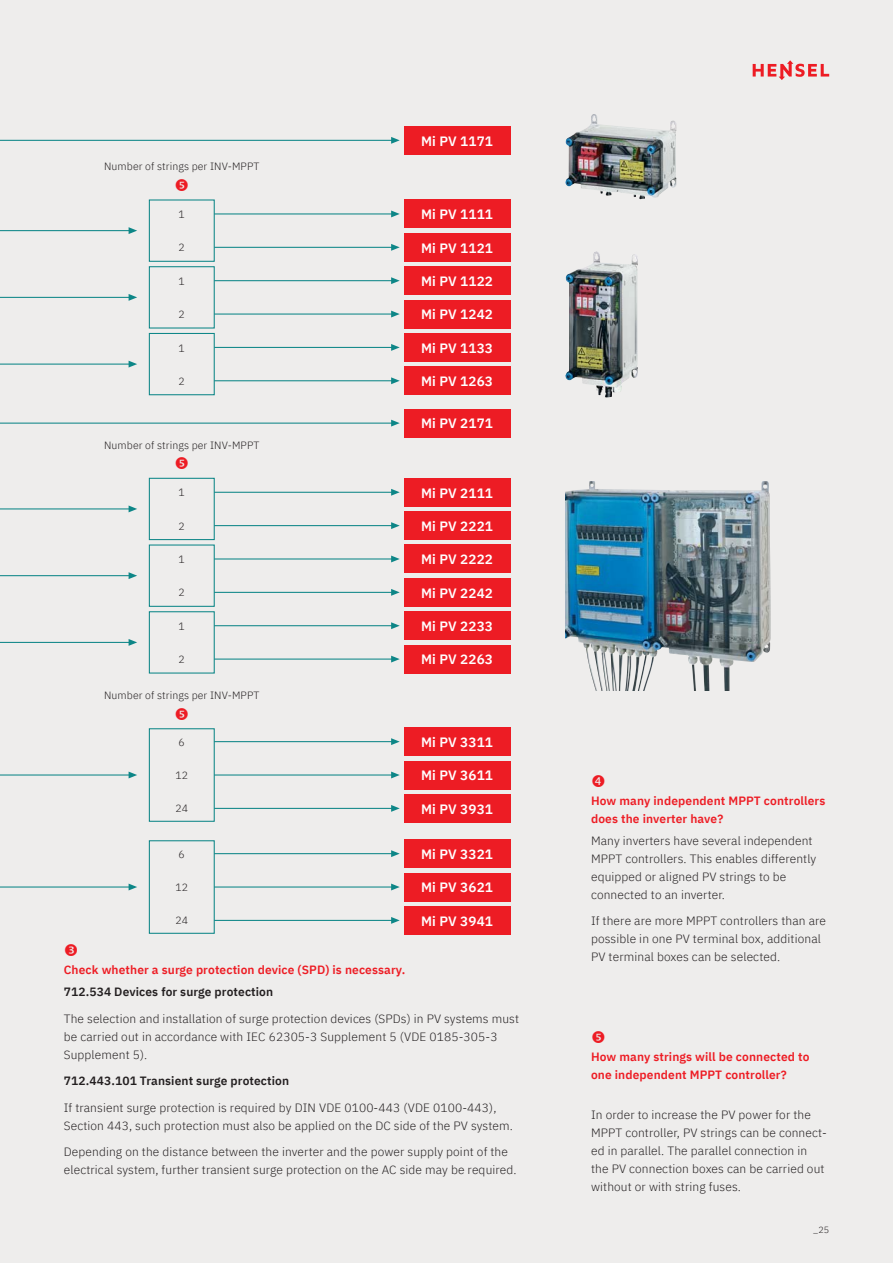
<style>
.page{position:relative;width:893px;height:1263px;background:#eeedec}
.page>*{position:absolute;margin:0;border:0;box-sizing:border-box;transform-origin:0 0}
.t1{font:600 13.5px "IBM Plex Sans";letter-spacing:.01em;color:#fff}
.t2{font:300 12px/18px "IBM Plex Sans";letter-spacing:.01em;color:#231f20}
.t3{font:600 12px/18px "IBM Plex Sans";letter-spacing:.01em;color:#ed1c24}
.t4{font:600 12px "IBM Plex Sans";letter-spacing:.01em;color:#231f20}
.t5{font:300 10.5px "IBM Plex Sans";letter-spacing:.01em;color:#231f20}
.t6{font:300 9px "IBM Plex Sans";color:#231f20}
</style>
<div class="page">
<svg style="left:753px;top:60px;width:76px;height:20px"></svg>
<img style="left:566px;top:482px;width:204px;height:208px">
<img style="left:565px;top:114px;width:111px;height:85px">
<img style="left:565px;top:251px;width:73px;height:146px">
<hr style="left:0;top:140px;width:396px;height:1px;background:#0d8687">
<svg style="left:391px;top:137px;width:9px;height:7px"></svg>
<hr style="left:0;top:297px;width:133px;height:1px;background:#0d8687">
<svg style="left:129px;top:294px;width:8px;height:7px"></svg>
<hr style="left:0;top:230px;width:133px;height:1px;background:#0d8687">
<svg style="left:129px;top:227px;width:8px;height:7px"></svg>
<hr style="left:0;top:575px;width:133px;height:1px;background:#0d8687">
<svg style="left:129px;top:572px;width:8px;height:7px"></svg>
<hr style="left:0;top:642px;width:133px;height:1px;background:#0d8687">
<svg style="left:129px;top:639px;width:8px;height:7px"></svg>
<hr style="left:0;top:774px;width:133px;height:1px;background:#0d8687">
<svg style="left:129px;top:771px;width:8px;height:7px"></svg>
<hr style="left:0;top:886px;width:133px;height:1px;background:#0d8687">
<svg style="left:129px;top:883px;width:8px;height:7px"></svg>
<hr style="left:0;top:508px;width:133px;height:1px;background:#0d8687">
<svg style="left:129px;top:505px;width:8px;height:7px"></svg>
<hr style="left:214px;top:213px;width:182px;height:1px;background:#0d8687">
<svg style="left:391px;top:210px;width:9px;height:7px"></svg>
<hr style="left:214px;top:853px;width:182px;height:1px;background:#0d8687">
<svg style="left:391px;top:850px;width:9px;height:7px"></svg>
<hr style="left:214px;top:247px;width:182px;height:1px;background:#0d8687">
<svg style="left:391px;top:244px;width:9px;height:7px"></svg>
<hr style="left:214px;top:558px;width:182px;height:1px;background:#0d8687">
<svg style="left:391px;top:555px;width:9px;height:7px"></svg>
<hr style="left:214px;top:592px;width:182px;height:1px;background:#0d8687">
<svg style="left:391px;top:589px;width:9px;height:7px"></svg>
<hr style="left:214px;top:625px;width:182px;height:1px;background:#0d8687">
<svg style="left:391px;top:622px;width:9px;height:7px"></svg>
<hr style="left:214px;top:658px;width:182px;height:2px;background:#0d8687">
<svg style="left:391px;top:656px;width:9px;height:6px"></svg>
<hr style="left:214px;top:741px;width:182px;height:1px;background:#0d8687">
<svg style="left:391px;top:738px;width:9px;height:7px"></svg>
<hr style="left:214px;top:920px;width:182px;height:1px;background:#0d8687">
<svg style="left:391px;top:917px;width:9px;height:7px"></svg>
<hr style="left:214px;top:774px;width:182px;height:1px;background:#0d8687">
<svg style="left:391px;top:771px;width:9px;height:7px"></svg>
<hr style="left:214px;top:347px;width:182px;height:1px;background:#0d8687">
<svg style="left:391px;top:344px;width:9px;height:7px"></svg>
<hr style="left:214px;top:380px;width:182px;height:1px;background:#0d8687">
<svg style="left:391px;top:377px;width:9px;height:7px"></svg>
<hr style="left:214px;top:886px;width:182px;height:1px;background:#0d8687">
<svg style="left:391px;top:883px;width:9px;height:7px"></svg>
<hr style="left:214px;top:525px;width:182px;height:1px;background:#0d8687">
<svg style="left:391px;top:522px;width:9px;height:7px"></svg>
<hr style="left:214px;top:492px;width:182px;height:1px;background:#0d8687">
<svg style="left:391px;top:489px;width:9px;height:7px"></svg>
<hr style="left:214px;top:808px;width:182px;height:1px;background:#0d8687">
<svg style="left:391px;top:805px;width:9px;height:7px"></svg>
<hr style="left:0;top:423px;width:396px;height:1px;background:#0d8687">
<svg style="left:391px;top:420px;width:9px;height:7px"></svg>
<hr style="left:214px;top:280px;width:182px;height:1px;background:#0d8687">
<svg style="left:391px;top:277px;width:9px;height:7px"></svg>
<hr style="left:214px;top:313px;width:182px;height:2px;background:#0d8687">
<svg style="left:391px;top:311px;width:9px;height:6px"></svg>
<hr style="left:0;top:364px;width:133px;height:1px;background:#0d8687">
<svg style="left:129px;top:361px;width:8px;height:6px"></svg>
<div style="left:404px;top:126px;width:106px;height:28px;background:#ed1c24"></div>
<div style="left:404px;top:727px;width:106px;height:29px;background:#ed1c24"></div>
<div style="left:404px;top:761px;width:106px;height:28px;background:#ed1c24"></div>
<div style="left:404px;top:794px;width:106px;height:28px;background:#ed1c24"></div>
<div style="left:404px;top:839px;width:106px;height:29px;background:#ed1c24"></div>
<div style="left:404px;top:873px;width:106px;height:28px;background:#ed1c24"></div>
<div style="left:404px;top:906px;width:106px;height:28px;background:#ed1c24"></div>
<div style="left:404px;top:200px;width:106px;height:28px;background:#ed1c24"></div>
<div style="left:404px;top:233px;width:106px;height:28px;background:#ed1c24"></div>
<div style="left:404px;top:267px;width:106px;height:28px;background:#ed1c24"></div>
<div style="left:404px;top:300px;width:106px;height:28px;background:#ed1c24"></div>
<div style="left:404px;top:333px;width:106px;height:28px;background:#ed1c24"></div>
<div style="left:404px;top:367px;width:106px;height:28px;background:#ed1c24"></div>
<div style="left:404px;top:478px;width:106px;height:28px;background:#ed1c24"></div>
<div style="left:404px;top:511px;width:106px;height:29px;background:#ed1c24"></div>
<div style="left:404px;top:545px;width:106px;height:28px;background:#ed1c24"></div>
<div style="left:404px;top:578px;width:106px;height:28px;background:#ed1c24"></div>
<div style="left:404px;top:612px;width:106px;height:28px;background:#ed1c24"></div>
<div style="left:404px;top:645px;width:106px;height:28px;background:#ed1c24"></div>
<div style="left:404px;top:409px;width:106px;height:28px;background:#ed1c24"></div>
<div style="left:149px;top:199px;width:66px;height:63px;border:1px solid #0d8687"></div>
<div style="left:149px;top:478px;width:66px;height:62px;border:1px solid #0d8687"></div>
<div style="left:149px;top:266px;width:66px;height:62px;border:1px solid #0d8687"></div>
<div style="left:149px;top:544px;width:66px;height:63px;border:1px solid #0d8687"></div>
<div style="left:149px;top:333px;width:66px;height:62px;border:1px solid #0d8687"></div>
<div style="left:149px;top:611px;width:66px;height:62px;border:1px solid #0d8687"></div>
<div style="left:149px;top:728px;width:66px;height:94px;border:1px solid #0d8687"></div>
<div style="left:149px;top:840px;width:66px;height:94px;border:1px solid #0d8687"></div>
<p class="t5" style="left:104px;top:159px;width:157px">Number of strings per INV-MPPT</p>
<p class="t5" style="left:179px;top:207px;width:8px">1</p>
<p class="t5" style="left:179px;top:241px;width:8px">2</p>
<p class="t5" style="left:179px;top:274px;width:8px">1</p>
<p class="t5" style="left:179px;top:307px;width:8px">2</p>
<p class="t5" style="left:179px;top:341px;width:8px">1</p>
<p class="t5" style="left:179px;top:374px;width:8px">2</p>
<p class="t5" style="left:104px;top:438px;width:157px">Number of strings per INV-MPPT</p>
<p class="t5" style="left:179px;top:486px;width:8px">1</p>
<p class="t5" style="left:179px;top:519px;width:8px">2</p>
<p class="t5" style="left:179px;top:552px;width:8px">1</p>
<p class="t5" style="left:179px;top:586px;width:8px">2</p>
<p class="t5" style="left:179px;top:619px;width:8px">1</p>
<p class="t5" style="left:179px;top:652px;width:8px">2</p>
<p class="t5" style="left:104px;top:688px;width:157px">Number of strings per INV-MPPT</p>
<p class="t5" style="left:179px;top:735px;width:8px">6</p>
<p class="t5" style="left:175px;top:768px;width:14px">12</p>
<p class="t5" style="left:175px;top:802px;width:14px">24</p>
<p class="t5" style="left:179px;top:847px;width:8px">6</p>
<p class="t5" style="left:175px;top:880px;width:14px">12</p>
<p class="t5" style="left:175px;top:914px;width:14px">24</p>
<p class="t1" style="left:421px;top:132px;width:73px">Mi PV 1171</p>
<p class="t1" style="left:421px;top:205px;width:73px">Mi PV 1111</p>
<p class="t1" style="left:421px;top:239px;width:73px">Mi PV 1121</p>
<p class="t1" style="left:421px;top:272px;width:73px">Mi PV 1122</p>
<p class="t1" style="left:421px;top:305px;width:73px">Mi PV 1242</p>
<p class="t1" style="left:421px;top:339px;width:73px">Mi PV 1133</p>
<p class="t1" style="left:421px;top:372px;width:73px">Mi PV 1263</p>
<p class="t1" style="left:421px;top:414px;width:73px">Mi PV 2171</p>
<p class="t1" style="left:421px;top:484px;width:73px">Mi PV 2111</p>
<p class="t1" style="left:421px;top:517px;width:73px">Mi PV 2221</p>
<p class="t1" style="left:421px;top:550px;width:73px">Mi PV 2222</p>
<p class="t1" style="left:421px;top:584px;width:73px">Mi PV 2242</p>
<p class="t1" style="left:421px;top:617px;width:73px">Mi PV 2233</p>
<p class="t1" style="left:421px;top:650px;width:73px">Mi PV 2263</p>
<p class="t1" style="left:421px;top:733px;width:73px">Mi PV 3311</p>
<p class="t1" style="left:421px;top:766px;width:73px">Mi PV 3611</p>
<p class="t1" style="left:421px;top:800px;width:73px">Mi PV 3931</p>
<p class="t1" style="left:421px;top:845px;width:73px">Mi PV 3321</p>
<p class="t1" style="left:421px;top:878px;width:73px">Mi PV 3621</p>
<p class="t1" style="left:421px;top:912px;width:73px">Mi PV 3941</p>
<p class="t3" style="left:64px;top:960px;width:343px">Check whether a surge protection device (SPD) is necessary.</p>
<p class="t4" style="left:64px;top:984px;width:211px">712.534 Devices for surge protection</p>
<p class="t2" style="left:64px;top:1009px;width:457px">The selection and installation of surge protection devices (SPDs) in PV systems must be carried out in accordance with IEC 62305-3 Supplement 5 (VDE 0185-305-3<br>Supplement 5).</p>
<p class="t4" style="left:64px;top:1073px;width:227px">712.443.101 Transient surge protection</p>
<p class="t2" style="left:64px;top:1098px;width:451px">If transient surge protection is required by DIN VDE 0100-443 (VDE 0100-443),<br>Section 443, such protection must also be applied on the DC side of the PV system.</p>
<p class="t2" style="left:64px;top:1142px;width:454px">Depending on the distance between the inverter and the power supply point of the electrical system, further transient surge protection on the AC side may be required.</p>
<p class="t3" style="left:591px;top:791px;width:236px">How many independent MPPT controllers does the inverter have?</p>
<p class="t2" style="left:591px;top:831px;width:227px">Many inverters have several independent MPPT controllers. This enables differently equipped or aligned PV strings to be connected to an inverter.</p>
<p class="t2" style="left:591px;top:912px;width:236px">If there are more MPPT controllers than are possible in one PV terminal box, additional<br>PV terminal boxes can be selected.</p>
<p class="t3" style="left:591px;top:1047px;width:220px">How many strings will be connected to one independent MPPT controller?</p>
<p class="t2" style="left:591px;top:1105px;width:237px">In order to increase the PV power for the MPPT controller, PV strings can be connect&shy;ed in parallel. The parallel connection in the PV connection boxes can be carried out without or with string fuses.</p>
<p class="t6" style="left:813px;top:1224px;width:17px">_25</p>
</div>
